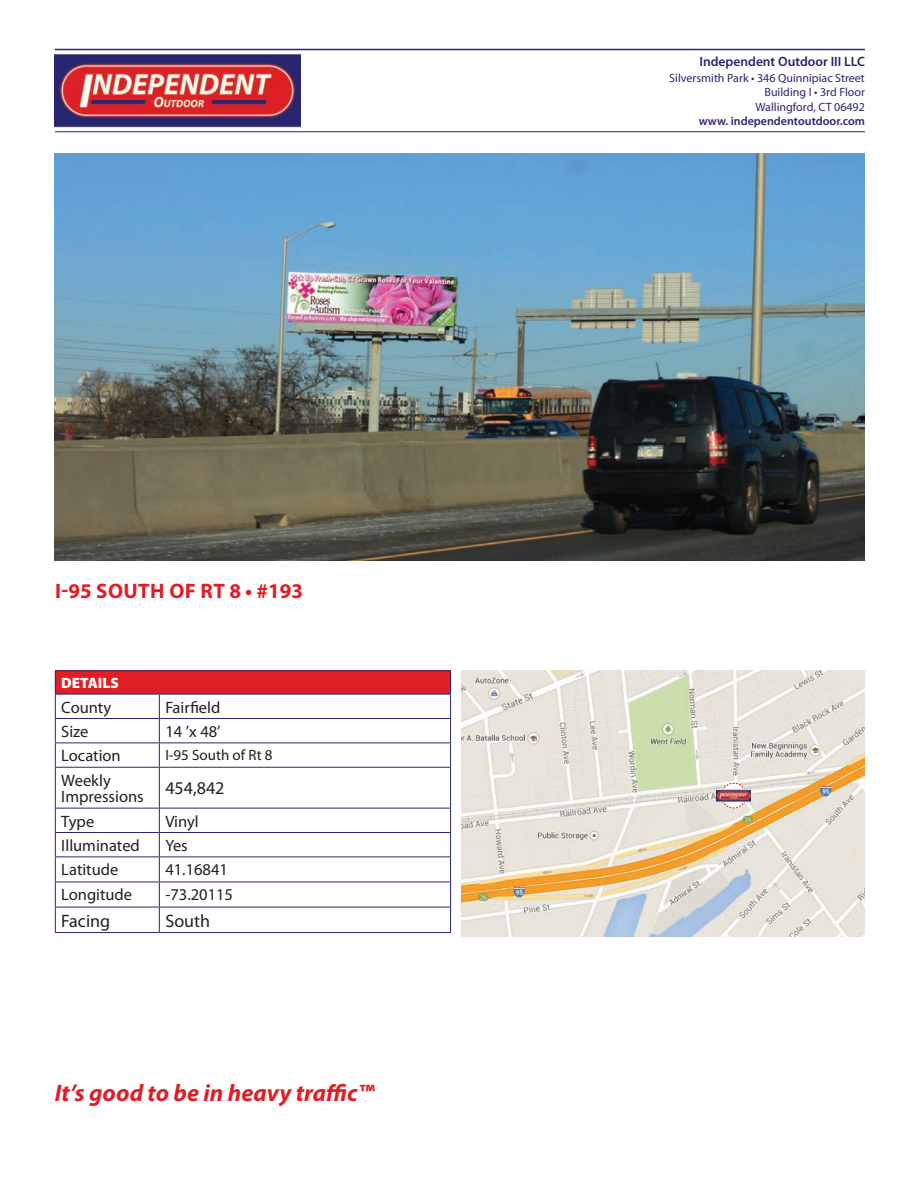
<style>
.page{position:relative;width:918px;height:1188px;background:#fff}
.page>*{position:absolute;margin:0;border:0;box-sizing:border-box;transform-origin:0 0}
.t1{font:italic 700 24px "Myriad Pro";color:#df1f25}
.t2{font:700 21px "Myriad Pro";letter-spacing:.02em;color:#df1f25}
.t3{font:18px "Myriad Pro";color:#231f20}
.t4{font:16.5px/16.5px "Myriad Pro";color:#231f20}
.t5{font:15px "Myriad Pro";color:#231f20}
.t6{font:900 15px "Myriad Pro";color:#fff}
.t7{font:600 13.5px "Myriad Pro";color:#262870}
.t8{font:12px/14.4px "Myriad Pro";color:#262870;text-align:right}
.s1{font-weight:600}
</style>
<div class="page">
<img style="left:55px;top:50px;width:246px;height:78px">
<hr style="left:55px;top:49px;width:810px;height:1px;background:#262870">
<hr style="left:55px;top:131px;width:810px;height:1px;background:#262870">
<div style="left:55px;top:671px;width:396px;height:23px;background:#df1f25"></div>
<svg style="left:56px;top:719px;width:394px;height:213px"></svg>
<hr style="left:55px;top:718px;width:104px;height:1px;background:#262870">
<hr style="left:159px;top:718px;width:292px;height:1px;background:#262870">
<hr style="left:55px;top:742px;width:104px;height:1px;background:#262870">
<hr style="left:159px;top:742px;width:292px;height:1px;background:#262870">
<svg style="left:159px;top:695px;width:1px;height:72px"></svg>
<hr style="left:55px;top:767px;width:104px;height:1px;background:#262870">
<hr style="left:55px;top:768px;width:1px;height:40px;background:#262870">
<hr style="left:159px;top:767px;width:292px;height:1px;background:#262870">
<hr style="left:159px;top:768px;width:1px;height:40px;background:#262870">
<hr style="left:450px;top:768px;width:1px;height:40px;background:#262870">
<hr style="left:55px;top:808px;width:104px;height:1px;background:#262870">
<hr style="left:159px;top:808px;width:292px;height:1px;background:#262870">
<hr style="left:55px;top:832px;width:104px;height:1px;background:#262870">
<hr style="left:159px;top:832px;width:292px;height:1px;background:#262870">
<hr style="left:55px;top:856px;width:104px;height:1px;background:#262870">
<hr style="left:159px;top:856px;width:292px;height:1px;background:#262870">
<hr style="left:55px;top:882px;width:104px;height:1px;background:#262870">
<hr style="left:159px;top:882px;width:292px;height:1px;background:#262870">
<hr style="left:55px;top:907px;width:104px;height:1px;background:#262870">
<svg style="left:55px;top:808px;width:1px;height:124px"></svg>
<hr style="left:159px;top:907px;width:292px;height:1px;background:#262870">
<svg style="left:159px;top:808px;width:1px;height:124px"></svg>
<svg style="left:450px;top:808px;width:1px;height:124px"></svg>
<hr style="left:55px;top:932px;width:104px;height:1px;background:#262870">
<hr style="left:159px;top:932px;width:292px;height:1px;background:#262870">
<hr style="left:55px;top:670px;width:104px;height:1px;background:#262870">
<svg style="left:55px;top:671px;width:1px;height:96px"></svg>
<hr style="left:159px;top:670px;width:292px;height:1px;background:#262870">
<svg style="left:450px;top:671px;width:1px;height:96px"></svg>
<hr style="left:55px;top:694px;width:104px;height:1px;background:#262870">
<hr style="left:159px;top:694px;width:292px;height:1px;background:#262870">
<img style="left:462px;top:670px;width:403px;height:267px">
<svg style="left:720px;top:782px;width:27px;height:27px"></svg>
<img style="left:716px;top:790px;width:34px;height:11px">
<img style="left:55px;top:154px;width:810px;height:407px">
<p class="t2" style="left:55px;top:577px;width:249px">I-95 South of Rt 8 • #193</p>
<p class="t6" style="left:61px;top:675px;width:59px">DETAILS</p>
<p class="t4" style="left:61px;top:698px;width:52px">County</p>
<p class="t4" style="left:165px;top:698px;width:57px">Fairfield</p>
<p class="t4" style="left:61px;top:723px;width:29px">Size</p>
<p class="t4" style="left:165px;top:723px;width:57px">14 ’x 48’</p>
<p class="t4" style="left:61px;top:747px;width:61px">Location</p>
<p class="t5" style="left:165px;top:746px;width:109px">I-95 South of Rt 8</p>
<p class="t4" style="left:61px;top:772px;width:165px">Weekly<br>Impressions <sup>454,842</sup></p>
<p class="t4" style="left:61px;top:812px;width:34px">Type</p>
<p class="t4" style="left:165px;top:812px;width:35px">Vinyl</p>
<p class="t4" style="left:61px;top:837px;width:80px">Illuminated</p>
<p class="t4" style="left:165px;top:837px;width:24px">Yes</p>
<p class="t4" style="left:61px;top:861px;width:59px">Latitude</p>
<p class="t4" style="left:165px;top:861px;width:64px">41.16841</p>
<p class="t4" style="left:61px;top:886px;width:72px">Longitude</p>
<p class="t4" style="left:165px;top:886px;width:69px">-73.20115</p>
<p class="t3" style="left:61px;top:909px;width:50px">Facing</p>
<p class="t3" style="left:165px;top:909px;width:46px">South</p>
<p class="t1" style="left:55px;top:1077px;width:321px">It’s good to be in heavy traffic™</p>
<p class="t7" style="left:699px;top:53px;width:167px">Independent Outdoor III LLC</p>
<p class="t8" style="left:669px;top:70px;width:197px">Silversmith Park • 346 Quinnipiac Street<br>Building I • 3rd Floor<br>Wallingford, CT 06492<br><span class="s1">www. independentoutdoor.com</span></p>
</div>
